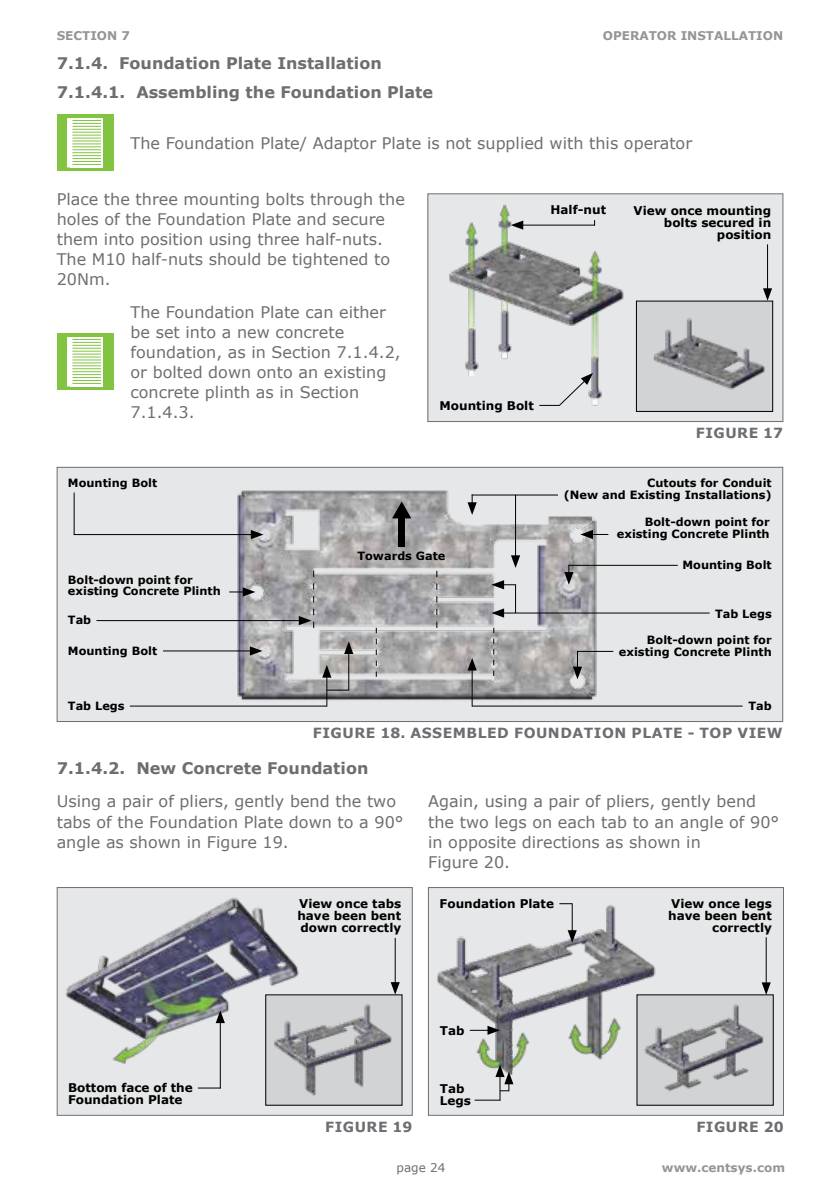
<style>
.page{position:relative;width:840px;height:1191px;background:#fff}
.page>*{position:absolute;margin:0;border:0;box-sizing:border-box;transform-origin:0 0}
.t1{font:16px/20px "Verdana";color:#6d6e71}
.t2{font:700 16px "Verdana";color:#6d6e71}
.t3{font:700 14px "Verdana";letter-spacing:.035em;color:#6d6e71}
.t4{font:700 12px/12px "Verdana";color:#000}
.t5{font:700 12px "Verdana";color:#939598}
.t6{font:12px "Verdana";color:#6d6e71}
.t7{font:700 11.4px/11.4px "Verdana";color:#000;text-align:right}
</style>
<div class="page">
<div style="left:57px;top:333px;width:56px;height:57px;background:#82c341"></div>
<div style="left:70px;top:337px;width:33px;height:49px;background:#fff"></div>
<svg style="left:67px;top:337px;width:34px;height:49px"></svg>
<div style="left:57px;top:114px;width:56px;height:57px;background:#82c341"></div>
<div style="left:70px;top:118px;width:33px;height:49px;background:#fff"></div>
<svg style="left:67px;top:118px;width:34px;height:49px"></svg>
<svg style="left:56px;top:466px;width:727px;height:256px;background:#cfcfd1"></svg>
<svg style="left:56px;top:887px;width:357px;height:229px;background:#c3c4c8"></svg>
<svg style="left:427px;top:887px;width:357px;height:229px;background:#ced0d0"></svg>
<hr style="left:220px;top:1020px;width:1px;height:68px;background:#000">
<svg style="left:215px;top:1010px;width:10px;height:13px"></svg>
<hr style="left:571px;top:903px;width:1px;height:30px;background:#000">
<svg style="left:567px;top:930px;width:9px;height:12px"></svg>
<svg style="left:469px;top:1025px;width:30px;height:9px"></svg>
<svg style="left:474px;top:1064px;width:39px;height:36px"></svg>
<hr style="left:394px;top:938px;width:1px;height:47px;background:#000">
<svg style="left:390px;top:982px;width:9px;height:12px"></svg>
<hr style="left:765px;top:937px;width:1px;height:48px;background:#000">
<svg style="left:761px;top:982px;width:9px;height:12px"></svg>
<svg style="left:564px;top:565px;width:9px;height:19px"></svg>
<svg style="left:572px;top:651px;width:9px;height:28px"></svg>
<hr style="left:500px;top:612px;width:209px;height:1px;background:#000">
<svg style="left:467px;top:494px;width:9px;height:21px"></svg>
<hr style="left:471px;top:667px;width:1px;height:39px;background:#000">
<svg style="left:467px;top:658px;width:9px;height:12px"></svg>
<hr style="left:514px;top:495px;width:1px;height:63px;background:#000">
<svg style="left:510px;top:555px;width:10px;height:13px"></svg>
<svg style="left:491px;top:580px;width:24px;height:37px"></svg>
<hr style="left:568px;top:565px;width:109px;height:1px;background:#000">
<hr style="left:576px;top:651px;width:37px;height:1px;background:#000">
<hr style="left:471px;top:494px;width:86px;height:1px;background:#000">
<hr style="left:74px;top:492px;width:1px;height:42px;background:#000">
<hr style="left:472px;top:705px;width:270px;height:1px;background:#000">
<hr style="left:74px;top:534px;width:180px;height:1px;background:#000">
<svg style="left:251px;top:530px;width:12px;height:9px"></svg>
<hr style="left:96px;top:620px;width:206px;height:1px;background:#000">
<svg style="left:229px;top:587px;width:26px;height:9px"></svg>
<svg style="left:580px;top:530px;width:28px;height:9px"></svg>
<hr style="left:163px;top:650px;width:90px;height:1px;background:#000">
<svg style="left:250px;top:646px;width:12px;height:9px"></svg>
<hr style="left:130px;top:705px;width:196px;height:1px;background:#000">
<svg style="left:327px;top:689px;width:21px;height:1px"></svg>
<hr style="left:326px;top:674px;width:1px;height:32px;background:#000">
<svg style="left:322px;top:665px;width:9px;height:12px"></svg>
<hr style="left:348px;top:651px;width:1px;height:39px;background:#000">
<svg style="left:344px;top:641px;width:9px;height:13px"></svg>
<svg style="left:198px;top:1087px;width:22px;height:1px"></svg>
<svg style="left:559px;top:903px;width:12px;height:1px"></svg>
<svg style="left:298px;top:570px;width:16px;height:58px"></svg>
<svg style="left:493px;top:628px;width:1px;height:48px"></svg>
<svg style="left:375px;top:628px;width:1px;height:49px"></svg>
<svg style="left:436px;top:571px;width:1px;height:57px"></svg>
<svg style="left:392px;top:501px;width:19px;height:17px"></svg>
<div style="left:398px;top:516px;width:7px;height:31px;background:#000"></div>
<img style="left:267px;top:996px;width:133px;height:107px">
<svg style="left:427px;top:193px;width:356px;height:229px;background:#d4d5d5"></svg>
<hr style="left:766px;top:244px;width:1px;height:47px;background:#000">
<svg style="left:762px;top:288px;width:9px;height:13px"></svg>
<hr style="left:519px;top:225px;width:75px;height:1px;background:#000">
<svg style="left:510px;top:220px;width:13px;height:10px"></svg>
<svg style="left:539px;top:373px;width:53px;height:34px;background:#d6d7d8"></svg>
<div style="left:636px;top:301px;width:136px;height:110px;background:#d1d3d4"></div>
<img style="left:653px;top:318px;width:112px;height:72px">
<div style="left:635px;top:301px;width:137px;height:111px;border:1px solid #000"></div>
<div style="left:636px;top:994px;width:136px;height:111px;background:#d1d3d4"></div>
<img style="left:644px;top:1004px;width:120px;height:88px">
<p class="t5" style="left:57px;top:27px;width:75px">SECTION 7</p>
<p class="t5" style="left:602px;top:27px;width:182px">OPERATOR INSTALLATION</p>
<p class="t2" style="left:57px;top:52px;width:326px">7.1.4. Foundation Plate Installation</p>
<p class="t2" style="left:57px;top:80px;width:377px">7.1.4.1. Assembling the Foundation Plate</p>
<p class="t1" style="left:130px;top:133px;width:563px">The Foundation Plate/ Adaptor Plate is not supplied with this operator</p>
<p class="t1" style="left:57px;top:189px;width:349px">Place the three mounting bolts through the holes of the Foundation Plate and secure them into position using three half-nuts.<br>The M10 half-nuts should be tightened to 20Nm.</p>
<p class="t1" style="left:130px;top:302px;width:271px">The Foundation Plate can either be set into a new concrete foundation, as in Section 7.1.4.2, or bolted down onto an existing concrete plinth as in Section<br>7.1.4.3.</p>
<p class="t7" style="left:68px;top:477px;width:91px">Mounting Bolt</p>
<p class="t4" style="left:439px;top:399px;width:96px">Mounting Bolt</p>
<p class="t7" style="left:68px;top:573px;width:154px;text-align:left">Bolt-down point for existing Concrete Plinth</p>
<p class="t7" style="left:68px;top:614px;width:25px">Tab</p>
<p class="t7" style="left:357px;top:550px;width:89px">Towards Gate</p>
<p class="t4" style="left:550px;top:204px;width:57px">Half-nut</p>
<p class="t4" style="left:633px;top:204px;width:139px;text-align:right">View once mounting bolts secured in position</p>
<p class="t3" style="left:695px;top:423px;width:89px">FIGURE 17</p>
<p class="t7" style="left:563px;top:477px;width:209px">Cutouts for Conduit<br>(New and Existing Installations)</p>
<p class="t7" style="left:616px;top:516px;width:154px">Bolt-down point for existing Concrete Plinth</p>
<p class="t7" style="left:682px;top:559px;width:91px">Mounting Bolt</p>
<p class="t7" style="left:714px;top:607px;width:58px">Tab Legs</p>
<p class="t7" style="left:646px;top:634px;width:126px">Bolt-down point for</p>
<p class="t7" style="left:68px;top:645px;width:91px">Mounting Bolt</p>
<p class="t7" style="left:618px;top:645px;width:154px">existing Concrete Plinth</p>
<p class="t7" style="left:68px;top:700px;width:58px">Tab Legs</p>
<p class="t7" style="left:748px;top:700px;width:25px">Tab</p>
<p class="t3" style="left:313px;top:723px;width:471px">FIGURE 18. ASSEMBLED FOUNDATION PLATE - TOP VIEW</p>
<p class="t2" style="left:57px;top:756px;width:313px">7.1.4.2. New Concrete Foundation</p>
<p class="t1" style="left:57px;top:791px;width:348px">Using a pair of pliers, gently bend the two tabs of the Foundation Plate down to a 90° angle as shown in Figure 19.</p>
<p class="t1" style="left:428px;top:791px;width:352px">Again, using a pair of pliers, gently bend the two legs on each tab to an angle of 90° in opposite directions as shown in<br>Figure 20.</p>
<p class="t4" style="left:297px;top:897px;width:105px;text-align:justify">View once tabs have been bent down correctly</p>
<p class="t4" style="left:667px;top:897px;width:105px;text-align:right">View once legs have been bent correctly</p>
<p class="t4" style="left:439px;top:897px;width:116px">Foundation Plate</p>
<p class="t4" style="left:68px;top:1081px;width:126px">Bottom face of the<br>Foundation Plate</p>
<p class="t4" style="left:439px;top:1024px;width:26px">Tab</p>
<p class="t4" style="left:439px;top:1082px;width:33px">Tab<br>Legs</p>
<p class="t3" style="left:325px;top:1116px;width:89px">FIGURE 19</p>
<p class="t3" style="left:696px;top:1116px;width:89px">FIGURE 20</p>
<p class="t6" style="left:396px;top:1159px;width:50px">page 24</p>
<p class="t5" style="left:661px;top:1159px;width:124px">www.centsys.com</p>
</div>
